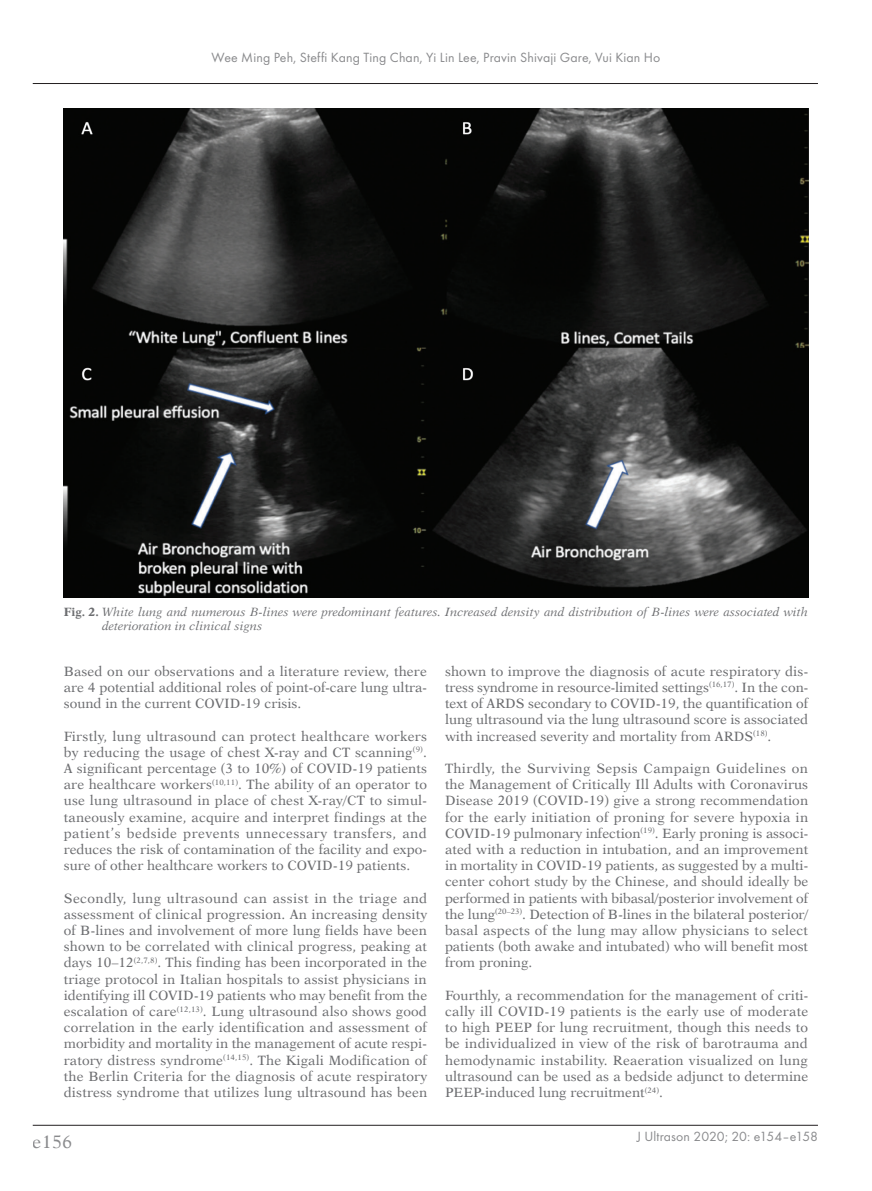
<style>
.page{position:relative;width:872px;height:1191px;background:#fff}
.page>*{position:absolute;margin:0;border:0;box-sizing:border-box;transform-origin:0 0}
.t1{font:18px "Dutch 823 EU Normal";color:#6c6d70}
.t2{font:13.8px "Futura TCE";letter-spacing:.01em;color:#6c6d70}
.BANG_-_Body_Ang{font:13.5px/16.2px "Dutch 823 EU Normal";color:#6c6d70;text-align:justify}
.Normalny{font:12px/14.4px "Dutch 823 EU Italic";color:#6c6d70}
.s1{font-family:"Dutch 823 EU Bold"}
</style>
<div class="page">
<hr style="left:33px;top:1125px;width:785px;height:1px;background:#231f20">
<hr style="left:33px;top:83px;width:785px;height:1px;background:#231f20">
<img style="left:64px;top:108px;width:744px;height:490px">
<p class="t2" style="left:211px;top:49px;width:450px">Wee Ming Peh, Steffi Kang Ting Chan, Yi Lin Lee, Pravin Shivaji Gare, Vui Kian Ho</p>
<p class="Normalny" style="left:102px;top:604px;width:707px;text-indent:-38px"><span class="s1">Fig. 2.</span> White lung and numerous B-lines were predominant features. Increased density and distribution of B-lines were associated with deterioration in clinical signs</p>
<p class="BANG_-_Body_Ang" style="left:64px;top:663px;width:365px">Based on our observations and a literature review, there are 4 potential additional roles of point-of-care lung ultra&shy;sound in the current COVID-19 crisis.</p>
<p class="BANG_-_Body_Ang" style="left:64px;top:728px;width:365px">Firstly, lung ultrasound can protect healthcare workers by reducing the usage of chest X-ray and CT scanning<sup>(9)</sup>.<br>A significant percentage (3 to 10%) of COVID-19 patients are healthcare workers<sup>(10,11)</sup>. The ability of an operator to use lung ultrasound in place of chest X-ray/CT to simul&shy;taneously examine, acquire and interpret findings at the patient’s bedside prevents unnecessary transfers, and reduces the risk of contamination of the facility and expo&shy;sure of other healthcare workers to COVID-19 patients.</p>
<p class="BANG_-_Body_Ang" style="left:64px;top:890px;width:365px">Secondly, lung ultrasound can assist in the triage and assessment of clinical progression. An increasing density of B-lines and involvement of more lung fields have been shown to be correlated with clinical progress, peaking at days 10–12<sup>(2,7,8)</sup>. This finding has been incorporated in the triage protocol in Italian hospitals to assist physicians in identifying ill COVID-19 patients who may benefit from the escalation of care<sup>(12,13)</sup>. Lung ultrasound also shows good correlation in the early identification and assessment of morbidity and mortality in the management of acute respi&shy;ratory distress syndrome<sup>(14,15)</sup>. The Kigali Modification of the Berlin Criteria for the diagnosis of acute respiratory distress syndrome that utilizes lung ultrasound has been</p>
<p class="BANG_-_Body_Ang" style="left:445px;top:663px;width:365px">shown to improve the diagnosis of acute respiratory dis&shy;tress syndrome in resource-limited settings<sup>(16,17)</sup>. In the con&shy;text of ARDS secondary to COVID-19, the quantification of lung ultrasound via the lung ultrasound score is associated with increased severity and mortality from ARDS<sup>(18)</sup>.</p>
<p class="BANG_-_Body_Ang" style="left:445px;top:760px;width:365px">Thirdly, the Surviving Sepsis Campaign Guidelines on the Management of Critically Ill Adults with Coronavirus Disease 2019 (COVID-19) give a strong recommendation for the early initiation of proning for severe hypoxia in COVID-19 pulmonary infection<sup>(19)</sup>. Early proning is associ&shy;ated with a reduction in intubation, and an improvement in mortality in COVID-19 patients, as suggested by a multi&shy;center cohort study by the Chinese, and should ideally be performed in patients with bibasal/posterior involvement of the lung<sup>(20–23)</sup>. Detection of B-lines in the bilateral posterior/ basal aspects of the lung may allow physicians to select patients (both awake and intubated) who will benefit most from proning.</p>
<p class="BANG_-_Body_Ang" style="left:445px;top:987px;width:365px">Fourthly, a recommendation for the management of criti&shy;cally ill COVID-19 patients is the early use of moderate to high PEEP for lung recruitment, though this needs to be individualized in view of the risk of barotrauma and hemodynamic instability. Reaeration visualized on lung ultrasound can be used as a bedside adjunct to determine PEEP-induced lung recruitment<sup>(24)</sup>.</p>
<h1 class="t1" style="left:33px;top:1131px;width:41px">e156</h1>
<p class="t2" style="left:636px;top:1128px;width:183px">J Ultrason 2020; 20: e154–e158</p>
</div>
